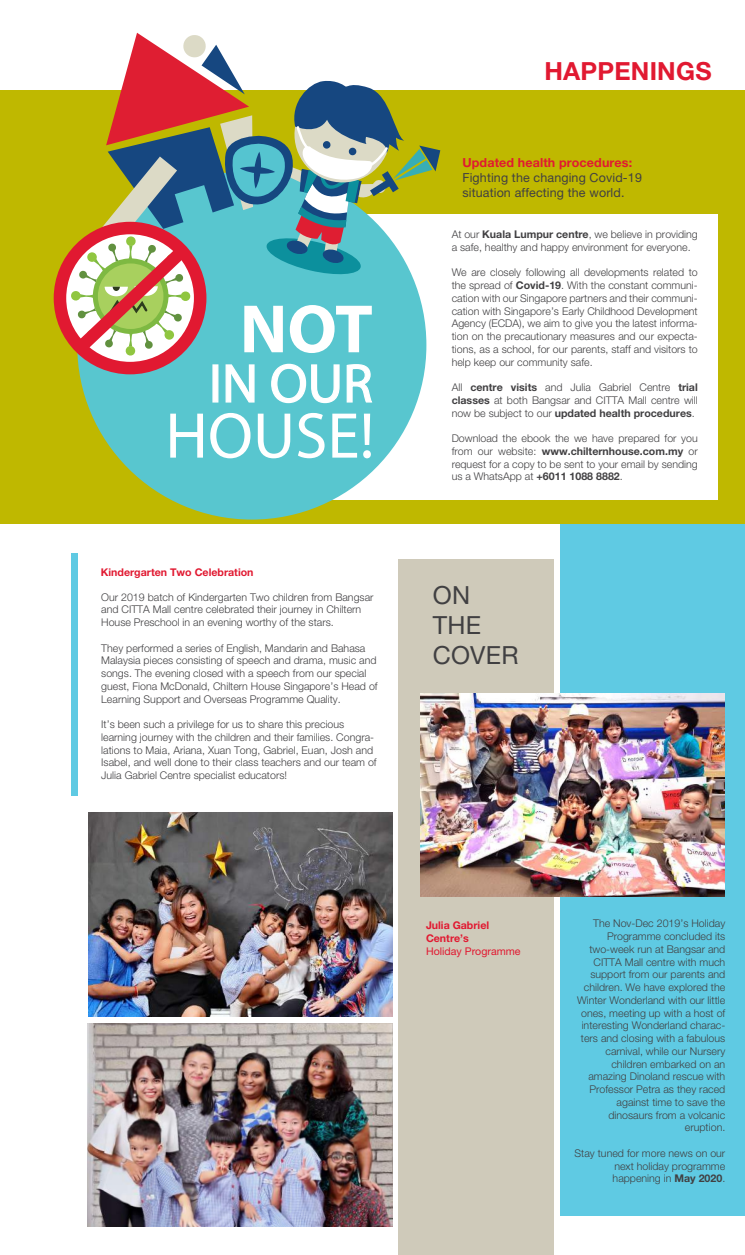
<style>
.page{position:relative;width:745px;height:1255px;background:#fff}
.page>*{position:absolute;margin:0;border:0;box-sizing:border-box;transform-origin:0 0}
.t1{font:700 25px "Helvetica Neue LT Pro";letter-spacing:.01em;color:#e11931}
.t2{font:25px/30px "Helvetica Neue LT Pro";letter-spacing:.01em;color:#414042}
.t3{font:12.5px/15px "Helvetica Neue LT Pro";letter-spacing:.01em;color:#414042}
.t4{font:700 12.5px "Helvetica Neue LT Pro";letter-spacing:.01em;color:#e11931}
.t5{font:300 10.62px/12.8px "Helvetica Neue LT Pro";color:#414042}
.t6{font:700 10.62px/12.8px "Helvetica Neue LT Pro";color:#e11931}
.t7{font:10.62px "Helvetica Neue LT Pro";color:#e11931}
.s1{font-weight:700}
</style>
<div class="page">
<div style="left:560px;top:522px;width:184px;height:693px;background:#5fcae3"></div>
<div style="left:0;top:90px;width:744px;height:434px;background:#bfb800"></div>
<div style="left:71px;top:553px;width:7px;height:242px;background:#5fcae3"></div>
<div style="left:221px;top:215px;width:496px;height:285px;background:#fff"></div>
<div style="left:398px;top:560px;width:155px;height:695px;background:#cfcaba"></div>
<img style="left:420px;top:693px;width:304px;height:203px">
<img style="left:88px;top:813px;width:304px;height:203px">
<img style="left:87px;top:1024px;width:305px;height:203px">
<div style="left:77px;top:171px;width:349px;height:349px;background:#58c6cf;border-radius:50%"></div>
<svg style="left:170px;top:414px;width:33px;height:44px"></svg>
<svg style="left:210px;top:413px;width:40px;height:45px"></svg>
<svg style="left:257px;top:414px;width:33px;height:44px"></svg>
<svg style="left:298px;top:413px;width:26px;height:45px"></svg>
<svg style="left:332px;top:414px;width:25px;height:44px"></svg>
<svg style="left:363px;top:414px;width:7px;height:44px"></svg>
<svg style="left:61px;top:33px;width:379px;height:371px"></svg>
<p class="t6" style="left:101px;top:565px;width:154px">Kindergarten Two Celebration</p>
<p class="t5" style="left:101px;top:590px;width:274px">Our 2019 batch of Kindergarten Two children from Bangsar and CITTA Mall centre celebrated their journey in Chiltern<br>House Preschool in an evening worthy of the stars.</p>
<p class="t5" style="left:101px;top:641px;width:278px">They performed a series of English, Mandarin and Bahasa Malaysia pieces consisting of speech and drama, music and songs. The evening closed with a speech from our special guest, Fiona McDonald, Chiltern House Singapore’s Head of Learning Support and Overseas Programme Quality.</p>
<p class="t5" style="left:101px;top:718px;width:277px">It’s been such a privilege for us to share this precious learning journey with the children and their families. Congra&shy;lations to Maia, Ariana, Xuan Tong, Gabriel, Euan, Josh and Isabel, and well done to their class teachers and our team of Julia Gabriel Centre specialist educators!</p>
<h1 class="t1" style="left:544px;top:55px;width:169px">HAPPENINGS</h1>
<p class="t4" style="left:462px;top:155px;width:171px">Updated health procedures:</p>
<p class="t3" style="left:462px;top:170px;width:181px">Fighting the changing Covid-19 situation affecting the world.</p>
<p class="t5" style="left:451px;top:228px;width:247px">At our <span class="s1">Kuala Lumpur centre</span>, we believe in providing a safe, healthy and happy environment for everyone.</p>
<p class="t5" style="left:451px;top:266px;width:247px;text-align:justify">We are closely following all developments related to the spread of <span class="s1">Covid-19</span>. With the constant communi&shy;cation with our Singapore partners and their communi&shy;cation with Singapore’s Early Childhood Development Agency (ECDA), we aim to give you the latest informa&shy;tion on the precautionary measures and our expecta&shy;tions, as a school, for our parents, staff and visitors to help keep our community safe.</p>
<p class="t5" style="left:451px;top:381px;width:247px;text-align:justify">All <span class="s1">centre visits</span> and Julia Gabriel Centre <span class="s1">trial classes</span> at both Bangsar and CITTA Mall centre will now be subject to our <span class="s1">updated health procedures</span>.</p>
<p class="t5" style="left:451px;top:432px;width:247px;text-align:justify">Download the ebook the we have prepared for you from our website: <span class="s1">www.chilternhouse.com.my</span> or request for a copy to be sent to your email by sending us a WhatsApp at <span class="s1">+6011 1088 8882</span>.</p>
<h1 class="t2" style="left:432px;top:580px;width:87px">ON<br>THE<br>COVER</h1>
<p class="t6" style="left:425px;top:919px;width:65px">Julia Gabriel<br>Centre’s</p>
<p class="t7" style="left:425px;top:945px;width:96px">Holiday Programme</p>
<p class="t5" style="left:576px;top:917px;width:149px;text-align:right">The Nov-Dec 2019’s Holiday<br>Programme concluded its two-week run at Bangsar and<br>CITTA Mall centre with much support from our parents and children. We have explored the<br>Winter Wonderland with our little ones, meeting up with a host of interesting Wonderland charac&shy;ters and closing with a fabulous carnival, while our Nursery children embarked on an amazing Dinoland rescue with<br>Professor Petra as they raced against time to save the dinosaurs from a volcanic eruption.</p>
<p class="t5" style="left:612px;top:1146px;width:114px;text-align:justify;text-indent:-38px">Stay tuned for more news on our next holiday programme happening in <span class="s1">May 2020</span>.</p>
</div>
